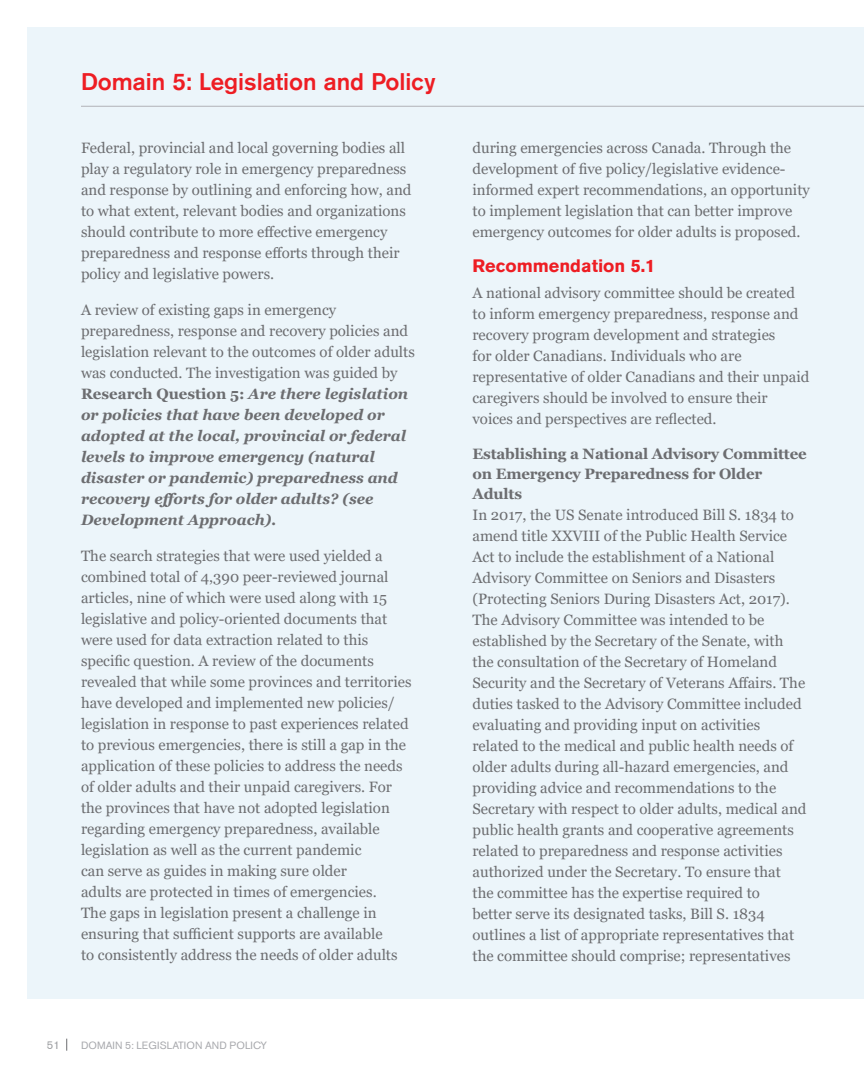
<style>
.page{position:relative;width:864px;height:1080px;background:#fff}
.page>*{position:absolute;margin:0;border:0;box-sizing:border-box;transform-origin:0 0}
.Section_Heading{font:500 24px "Akzidenz Grotesk Std";color:#ee1d23}
.Recommendations_Red{font:700 18px "Akzidenz Grotesk Std";color:#ee1d23}
.body{font:15px/21px "Georgia";color:#6c6d70}
.body-2{font:italic 700 15px/21px "Georgia";color:#6c6d70}
.Headgins_III_Georgia{font:700 15px/20.2px "Georgia";letter-spacing:-.01em;color:#6c6d70}
.t1{font:11.25px "Akzidenz Grotesk Std";color:#9c9ea1}
.t2{font:10.5px "Akzidenz Grotesk Std";letter-spacing:.015em;color:#a8a9ad}
.s1{font-weight:400;font-style:normal}
.s2{font-style:normal}
</style>
<div class="page">
<div style="left:27px;top:27px;width:837px;height:972px;background:#ecf5fa"></div>
<hr style="left:81px;top:106px;width:783px;height:1px;background:#b2b3b7">
<svg style="left:66px;top:1039px;width:1px;height:12px"></svg>
<p class="Section_Heading" style="left:81px;top:67px;width:356px">Domain 5: Legislation and Policy</p>
<p class="body" style="left:81px;top:138px;width:332px">Federal, provincial and local governing bodies all play a regulatory role in emergency preparedness and response by outlining and enforcing how, and to what extent, relevant bodies and organizations should contribute to more effective emergency preparedness and response efforts through their policy and legislative powers.</p>
<p class="body-2" style="left:81px;top:299px;width:335px"><span class="s1">A review of existing gaps in emergency preparedness, response and recovery policies and legislation relevant to the outcomes of older adults was conducted. The investigation was guided by </span><span class="s2">Research Question 5:</span> Are there legislation or policies that have been developed or adopted at the local, provincial or federal levels to improve emergency (natural disaster or pandemic) preparedness and recovery efforts for older adults? (see Development Approach).</p>
<p class="body" style="left:81px;top:546px;width:332px">The search strategies that were used yielded a combined total of 4,390 peer-reviewed journal articles, nine of which were used along with 15 legislative and policy-oriented documents that were used for data extraction related to this specific question. A review of the documents revealed that while some provinces and territories have developed and implemented new policies/ legislation in response to past experiences related to previous emergencies, there is still a gap in the application of these policies to address the needs of older adults and their unpaid caregivers. For the provinces that have not adopted legislation regarding emergency preparedness, available legislation as well as the current pandemic<br>can serve as guides in making sure older<br>adults are protected in times of emergencies.<br>The gaps in legislation present a challenge in ensuring that sufficient supports are available<br>to consistently address the needs of older adults</p>
<p class="t1" style="left:47px;top:1038px;width:15px">51</p>
<p class="t2" style="left:81px;top:1039px;width:188px">DOMAIN 5: LEGISLATION AND POLICY</p>
<p class="body" style="left:472px;top:138px;width:339px">during emergencies across Canada. Through the development of five policy/legislative evidence&shy;informed expert recommendations, an opportunity to implement legislation that can better improve emergency outcomes for older adults is proposed.</p>
<p class="Recommendations_Red" style="left:472px;top:256px;width:184px">Recommendation 5.1</p>
<p class="body" style="left:472px;top:282px;width:338px">A national advisory committee should be created to inform emergency preparedness, response and recovery program development and strategies<br>for older Canadians. Individuals who are representative of older Canadians and their unpaid caregivers should be involved to ensure their voices and perspectives are reflected.</p>
<p class="Headgins_III_Georgia" style="left:472px;top:444px;width:336px">Establishing a National Advisory Committee on Emergency Preparedness for Older<br>Adults</p>
<p class="body" style="left:472px;top:505px;width:336px">In 2017, the US Senate introduced Bill S. 1834 to amend title XXVIII of the Public Health Service Act to include the establishment of a National Advisory Committee on Seniors and Disasters (Protecting Seniors During Disasters Act, 2017).<br>The Advisory Committee was intended to be established by the Secretary of the Senate, with the consultation of the Secretary of Homeland Security and the Secretary of Veterans Affairs. The duties tasked to the Advisory Committee included evaluating and providing input on activities related to the medical and public health needs of older adults during all-hazard emergencies, and providing advice and recommendations to the Secretary with respect to older adults, medical and public health grants and cooperative agreements related to preparedness and response activities authorized under the Secretary. To ensure that<br>the committee has the expertise required to<br>better serve its designated tasks, Bill S. 1834 outlines a list of appropriate representatives that the committee should comprise; representatives</p>
</div>
